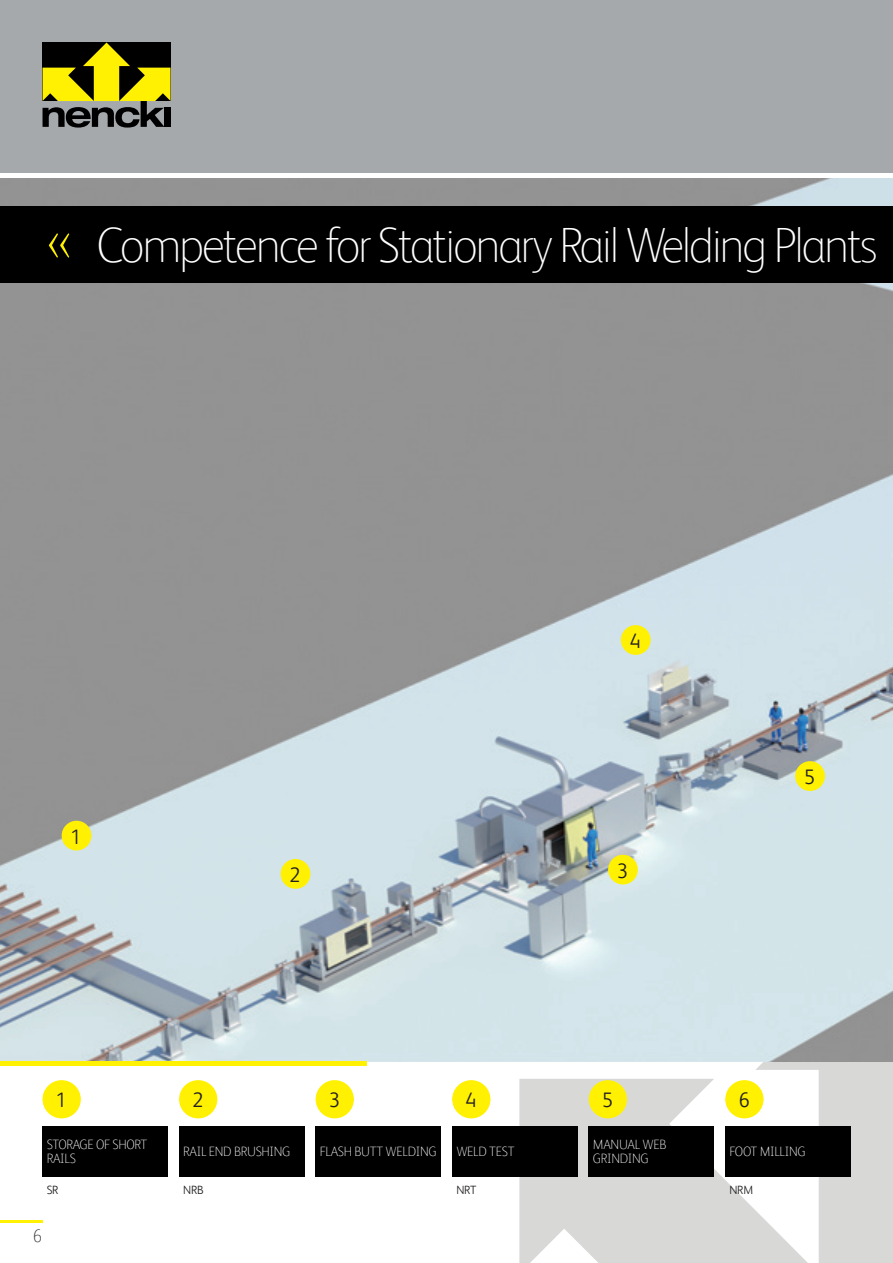
<style>
.page{position:relative;width:893px;height:1263px;background:#fff}
.page>*{position:absolute;margin:0;border:0;box-sizing:border-box;transform-origin:0 0}
.t1{font:100 49.5px "FS Albert";letter-spacing:-.05em;color:#fff}
.t2{font:300 21px "FS Albert";color:#231f20}
.t3{font:100 18px "FS Albert";color:#231f20}
.t4{font:100 13.5px/13.5px "FS Albert";letter-spacing:-.025em;color:#fff}
.t5{font:300 12px "FS Albert";letter-spacing:-.025em;color:#231f20}
.s1{font-size:72px;color:#fff101}
</style>
<div class="page">
<svg style="left:519px;top:1079px;width:236px;height:184px;background:#dbdcda"></svg>
<svg style="left:755px;top:1061px;width:138px;height:202px;fill:#d8d9d7"></svg>
<div style="left:0;top:0;width:893px;height:172px;background:#a5a9ac"></div>
<img style="left:0;top:179px;width:893px;height:882px">
<div style="left:0;top:206px;width:893px;height:77px;background:#000"></div>
<div style="left:43px;top:1126px;width:125px;height:50px;background:#000"></div>
<div style="left:179px;top:1126px;width:125px;height:50px;background:#000"></div>
<div style="left:316px;top:1126px;width:125px;height:50px;background:#000"></div>
<div style="left:452px;top:1126px;width:125px;height:50px;background:#000"></div>
<div style="left:589px;top:1126px;width:125px;height:50px;background:#000"></div>
<div style="left:725px;top:1126px;width:125px;height:50px;background:#000"></div>
<hr style="left:0;top:1061px;width:367px;height:4px;background:#fff101">
<hr style="left:0;top:1220px;width:43px;height:3px;background:#fff101">
<svg style="left:43px;top:43px;width:128px;height:85px"></svg>
<div style="left:164px;top:108px;width:7px;height:19px;background:#000"></div>
<div style="left:43px;top:1080px;width:38px;height:38px;background:#fff101;border-radius:50%"></div>
<div style="left:179px;top:1080px;width:38px;height:38px;background:#fff101;border-radius:50%"></div>
<div style="left:316px;top:1080px;width:38px;height:38px;background:#fff101;border-radius:50%"></div>
<div style="left:452px;top:1080px;width:38px;height:38px;background:#fff101;border-radius:50%"></div>
<div style="left:589px;top:1080px;width:38px;height:38px;background:#fff101;border-radius:50%"></div>
<div style="left:725px;top:1080px;width:38px;height:38px;background:#fff101;border-radius:50%"></div>
<div style="left:62px;top:821px;width:29px;height:29px;background:#fff101;border-radius:50%"></div>
<div style="left:281px;top:859px;width:29px;height:30px;background:#fff101;border-radius:50%"></div>
<div style="left:608px;top:855px;width:30px;height:29px;background:#fff101;border-radius:50%"></div>
<div style="left:621px;top:625px;width:30px;height:30px;background:#fff101;border-radius:50%"></div>
<div style="left:795px;top:761px;width:30px;height:30px;background:#fff101;border-radius:50%"></div>
<h1 class="t1" style="left:43px;top:217px;width:837px"><span class="s1">«</span> Competence for Stationary Rail Welding Plants</h1>
<h2 class="t2" style="left:70px;top:824px;width:13px">1</h2>
<h2 class="t2" style="left:629px;top:629px;width:13px">4</h2>
<h2 class="t2" style="left:289px;top:863px;width:13px">2</h2>
<h2 class="t2" style="left:617px;top:858px;width:13px">3</h2>
<h2 class="t2" style="left:804px;top:765px;width:13px">5</h2>
<h2 class="t2" style="left:56px;top:1088px;width:13px">1</h2>
<h2 class="t2" style="left:192px;top:1088px;width:13px">2</h2>
<h2 class="t2" style="left:329px;top:1088px;width:13px">3</h2>
<h2 class="t2" style="left:465px;top:1088px;width:13px">4</h2>
<h2 class="t2" style="left:602px;top:1088px;width:13px">5</h2>
<h2 class="t2" style="left:738px;top:1088px;width:13px">6</h2>
<p class="t4" style="left:47px;top:1138px;width:102px">STORAGE OF SHORT<br>RAILS</p>
<p class="t5" style="left:47px;top:1182px;width:13px">SR</p>
<h3 class="t3" style="left:33px;top:1225px;width:11px">6</h3>
<p class="t4" style="left:183px;top:1145px;width:109px">RAIL END BRUSHING</p>
<p class="t4" style="left:320px;top:1145px;width:118px">FLASH BUTT WELDING</p>
<p class="t5" style="left:183px;top:1182px;width:22px">NRB</p>
<p class="t4" style="left:456px;top:1145px;width:60px">WELD TEST</p>
<p class="t4" style="left:593px;top:1138px;width:75px">MANUAL WEB<br>GRINDING</p>
<p class="t5" style="left:456px;top:1182px;width:21px">NRT</p>
<p class="t4" style="left:729px;top:1145px;width:78px">FOOT MILLING</p>
<p class="t5" style="left:729px;top:1182px;width:25px">NRM</p>
</div>
